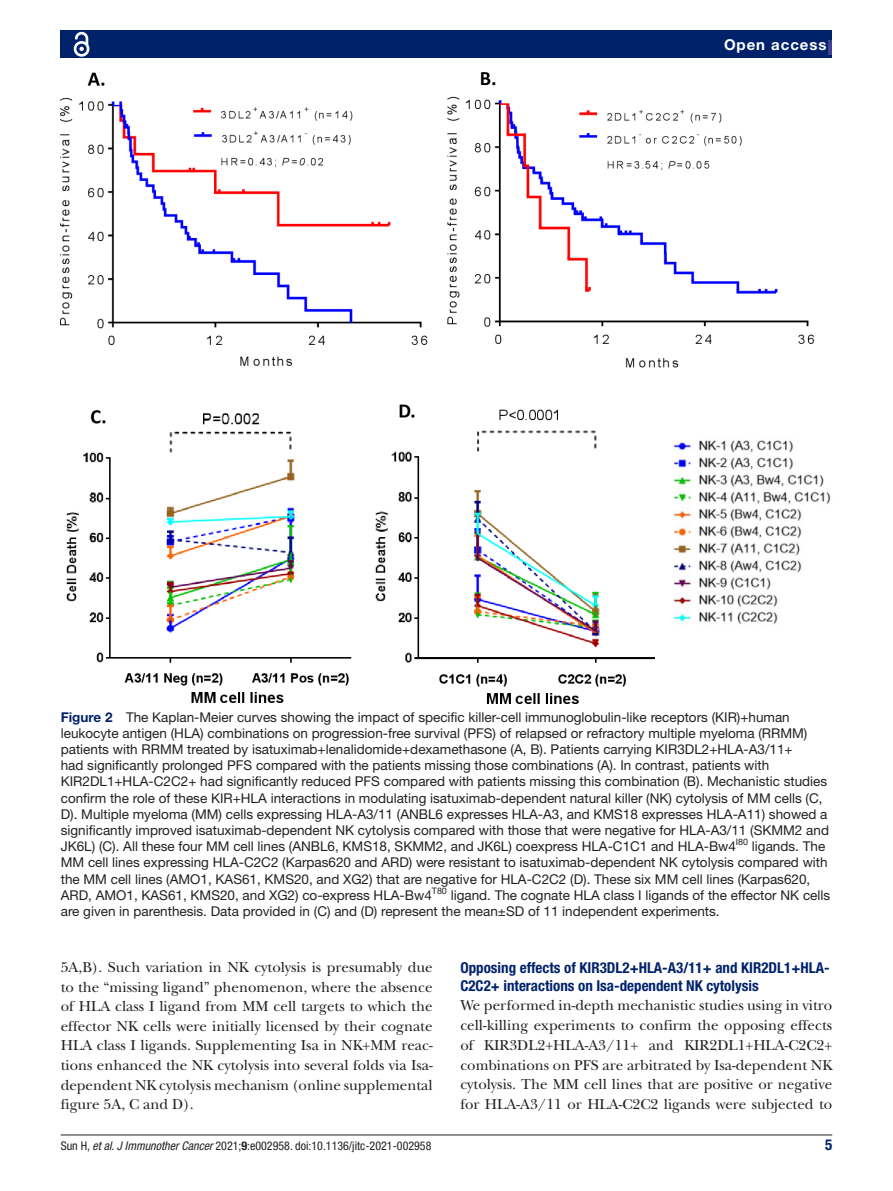
<style>
.page{position:relative;width:893px;height:1191px;background:#fff}
.page>*{position:absolute;margin:0;border:0;box-sizing:border-box;transform-origin:0 0}
.t1{font:15px/19.5px "New Baskerville";color:#231f20;text-align:justify}
.t2{font:700 condensed 15px/18px "Helvetica Neue LT Std";color:#00226b}
.t3{font:700 15px "Helvetica Neue LT Std";letter-spacing:.065em;color:#fff}
.t4{font:13.5px/16.2px "Helvetica Neue LT Std";color:#231f20}
.t5{font:condensed 12px "Helvetica Neue LT Std";color:#231f20}
.s1{font-weight:700;color:#00226b}
.s2{font-style:italic}
.s3{font-weight:700}
</style>
<div class="page">
<hr style="left:61px;top:1134px;width:771px;height:1px;background:#231f20">
<div style="left:61px;top:31px;width:771px;height:27px;background:#00226b"></div>
<hr style="left:828px;top:40px;width:4px;height:15px;background:#414099">
<svg style="left:73px;top:31px;width:17px;height:26px"></svg>
<img style="left:61px;top:73px;width:770px;height:631px">
<p class="t3" style="left:724px;top:35px;width:104px">Open access</p>
<p class="t4" style="left:61px;top:708px;width:771px"><span class="s1">Figure 2</span> The Kaplan-Meier curves showing the impact of specific killer-cell immunoglobulin-like receptors (KIR)+human leukocyte antigen (HLA) combinations on progression-free survival (PFS) of relapsed or refractory multiple myeloma (RRMM) patients with RRMM treated by isatuximab+lenalidomide+dexamethasone (A, B). Patients carrying KIR3DL2+HLA-A3/11+<br>had significantly prolonged PFS compared with the patients missing those combinations (A). In contrast, patients with KIR2DL1+HLA-C2C2+ had significantly reduced PFS compared with patients missing this combination (B). Mechanistic studies confirm the role of these KIR+HLA interactions in modulating isatuximab-dependent natural killer (NK) cytolysis of MM cells (C, D). Multiple myeloma (MM) cells expressing HLA-A3/11 (ANBL6 expresses HLA-A3, and KMS18 expresses HLA-A11) showed a significantly improved isatuximab-dependent NK cytolysis compared with those that were negative for HLA-A3/11 (SKMM2 and JK6L) (C). All these four MM cell lines (ANBL6, KMS18, SKMM2, and JK6L) coexpress HLA-C1C1 and HLA-Bw4<sup>I80</sup> ligands. The MM cell lines expressing HLA-C2C2 (Karpas620 and ARD) were resistant to isatuximab-dependent NK cytolysis compared with the MM cell lines (AMO1, KAS61, KMS20, and XG2) that are negative for HLA-C2C2 (D). These six MM cell lines (Karpas620, ARD, AMO1, KAS61, KMS20, and XG2) co-express HLA-Bw4<sup>T80</sup> ligand. The cognate HLA class I ligands of the effector NK cells are given in parenthesis. Data provided in (C) and (D) represent the mean±SD of 11 independent experiments.</p>
<p class="t1" style="left:61px;top:957px;width:373px">5A,B). Such variation in NK cytolysis is presumably due to the “missing ligand” phenomenon, where the absence of HLA class I ligand from MM cell targets to which the effector NK cells were initially licensed by their cognate HLA class I ligands. Supplementing Isa in NK+MM reac&shy;tions enhanced the NK cytolysis into several folds via Isa&shy;dependent NK cytolysis mechanism (online supplemental figure 5A, C and D).</p>
<p class="t2" style="left:460px;top:958px;width:371px">Opposing effects of KIR3DL2+HLA-A3/11+ and KIR2DL1+HLA-<br>C2C2+ interactions on Isa-dependent NK cytolysis</p>
<p class="t1" style="left:460px;top:995px;width:373px">We performed in-depth mechanistic studies using in vitro cell-killing experiments to confirm the opposing effects of KIR3DL2+HLA-A3/11+ and KIR2DL1+HLA-C2C2+ combinations on PFS are arbitrated by Isa-dependent NK cytolysis. The MM cell lines that are positive or negative for HLA-A3/11 or HLA-C2C2 ligands were subjected to</p>
<p class="t5" style="left:61px;top:1138px;width:372px">Sun H, <span class="s2">et al</span>. <span class="s2">J Immunother Cancer</span> 2021;<span class="s3">9</span>:e002958. doi:10.1136/jitc-2021-002958</p>
<p class="t2" style="left:825px;top:1135px;width:9px">5</p>
</div>
